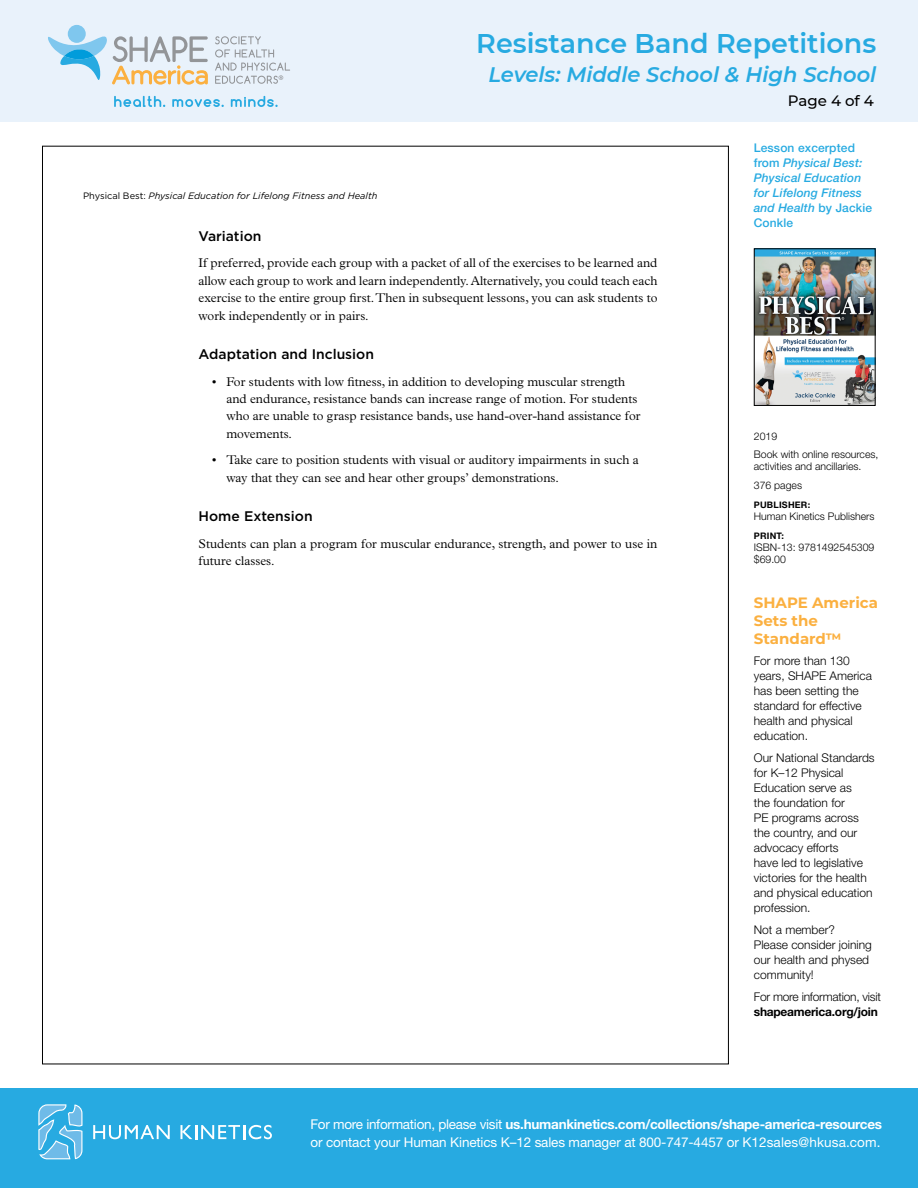
<style>
.page{position:relative;width:918px;height:1188px;background:#fff}
.page>*{position:absolute;margin:0;border:0;box-sizing:border-box;transform-origin:0 0}
.t1{font:600 27px "Montserrat";color:#27aae1}
.t2{font:italic 600 21px "Montserrat";color:#27aae1}
.t3{font:700 15px/18px "Montserrat";color:#fbb040}
.t4{font:500 15px "Montserrat";color:#000}
.t5{font:500 13.95px "Gotham";color:#000}
.t6{font:13.5px/18px "Helvetica Neue";letter-spacing:-.01em;color:#fff}
.t7{font:300 12.75px/17.4px "Plantin";color:#000}
.t8{font:300 12px/15px "Helvetica Neue";color:#000}
.t9{font:italic 500 12px/15px "Helvetica Neue";letter-spacing:.01em;color:#27aae1}
.t10{font:300 12px "Helvetica Neue";letter-spacing:-.02em;color:#000}
.t11{font:700 12px "Helvetica Neue";letter-spacing:-.02em;color:#000}
.t12{font:300 10.5px/18.8px "Helvetica Neue";color:#000}
.t13{font:italic 9.3px "Gotham";color:#000}
.t14{font:700 9px "Helvetica Neue";letter-spacing:.025em;color:#000}
.s1{font-style:normal}
.s2{font-weight:700}
</style>
<div class="page">
<div style="left:0;top:1089px;width:918px;height:99px;background:#27aae1"></div>
<svg style="left:38px;top:1104px;width:45px;height:55px"></svg>
<svg style="left:93px;top:1125px;width:77px;height:14px"></svg>
<svg style="left:180px;top:1125px;width:92px;height:14px"></svg>
<div style="left:0;top:0;width:918px;height:122px;background:#e9f2fb"></div>
<svg style="left:114px;top:96px;width:51px;height:11px"></svg>
<svg style="left:172px;top:99px;width:52px;height:8px"></svg>
<svg style="left:231px;top:96px;width:47px;height:11px"></svg>
<svg style="left:215px;top:36px;width:75px;height:48px"></svg>
<svg style="left:48px;top:35px;width:160px;height:50px"></svg>
<div style="left:68px;top:25px;width:18px;height:18px;background:#7fc7ee;border-radius:50%"></div>
<img style="left:756px;top:250px;width:118px;height:154px">
<div style="left:754px;top:248px;width:122px;height:158px;border:1px solid #000"></div>
<h1 class="t1" style="left:476px;top:24px;width:402px">Resistance Band Repetitions</h1>
<h2 class="t2" style="left:488px;top:59px;width:389px">Levels: Middle School &amp; High School</h2>
<p class="t4" style="left:788px;top:90px;width:88px">Page 4 of 4</p>
<p class="t13" style="left:83px;top:190px;width:296px"><span class="s1">Physical Best:</span> Physical Education for Lifelong Fitness and Health</p>
<p class="t5" style="left:199px;top:227px;width:64px">Variation</p>
<p class="t7" style="left:199px;top:254px;width:460px;text-align:justify">If preferred, provide each group with a packet of all of the exercises to be learned and allow each group to work and learn independently. Alternatively, you could teach each exercise to the entire group first. Then in subsequent lessons, you can ask students to work independently or in pairs.</p>
<p class="t5" style="left:199px;top:346px;width:177px">Adaptation and Inclusion</p>
<p class="t7" style="left:226px;top:373px;width:416px;text-indent:-14px">• For students with low fitness, in addition to developing muscular strength and endurance, resistance bands can increase range of motion. For students who are unable to grasp resistance bands, use hand-over-hand assistance for movements.</p>
<p class="t7" style="left:226px;top:451px;width:414px;text-indent:-14px">• Take care to position students with visual or auditory impairments in such a way that they can see and hear other groups’ demonstrations.</p>
<p class="t5" style="left:199px;top:508px;width:116px">Home Extension</p>
<p class="t7" style="left:199px;top:535px;width:460px">Students can plan a program for muscular endurance, strength, and power to use in future classes.</p>
<p class="t9" style="left:754px;top:140px;width:120px"><span class="s1">Lesson excerpted from</span> Physical Best:<br>Physical Education for Lifelong Fitness and Health <span class="s1">by Jackie<br>Conkle</span></p>
<p class="t12" style="left:754px;top:426px;width:126px">2019<br>Book with online resources,</p>
<p class="t12" style="left:754px;top:457px;width:109px">activities and ancillaries.<br>376 pages</p>
<p class="t14" style="left:754px;top:499px;width:58px">PUBLISHER:</p>
<p class="t12" style="left:754px;top:507px;width:122px">Human Kinetics Publishers</p>
<p class="t14" style="left:754px;top:530px;width:32px">PRINT:</p>
<p class="t12" style="left:754px;top:541px;width:122px;line-height:12px">ISBN-13: 9781492545309 $69.00</p>
<p class="t3" style="left:754px;top:593px;width:126px">SHAPE America<br>Sets the<br>Standard™</p>
<p class="t8" style="left:754px;top:653px;width:120px">For more than 130 years, SHAPE America has been setting the standard for effective health and physical education.</p>
<p class="t8" style="left:754px;top:750px;width:122px">Our National Standards for K–12 Physical<br>Education serve as<br>the foundation for<br>PE programs across the country, and our advocacy efforts<br>have led to legislative victories for the health and physical education profession.</p>
<p class="t8" style="left:754px;top:922px;width:120px">Not a member?<br>Please consider joining our health and physed community!</p>
<p class="t10" style="left:754px;top:989px;width:129px">For more information, visit</p>
<p class="t11" style="left:754px;top:1004px;width:126px">shapeamerica.org/join</p>
<p class="t6" style="left:310px;top:1115px;width:573px">For more information, please visit <span class="s2">us.humankinetics.com/collections/shape-america-resources </span>or contact your Human Kinetics K–12 sales manager at 800-747-4457 or K12sales@hkusa.com.</p>
</div>
